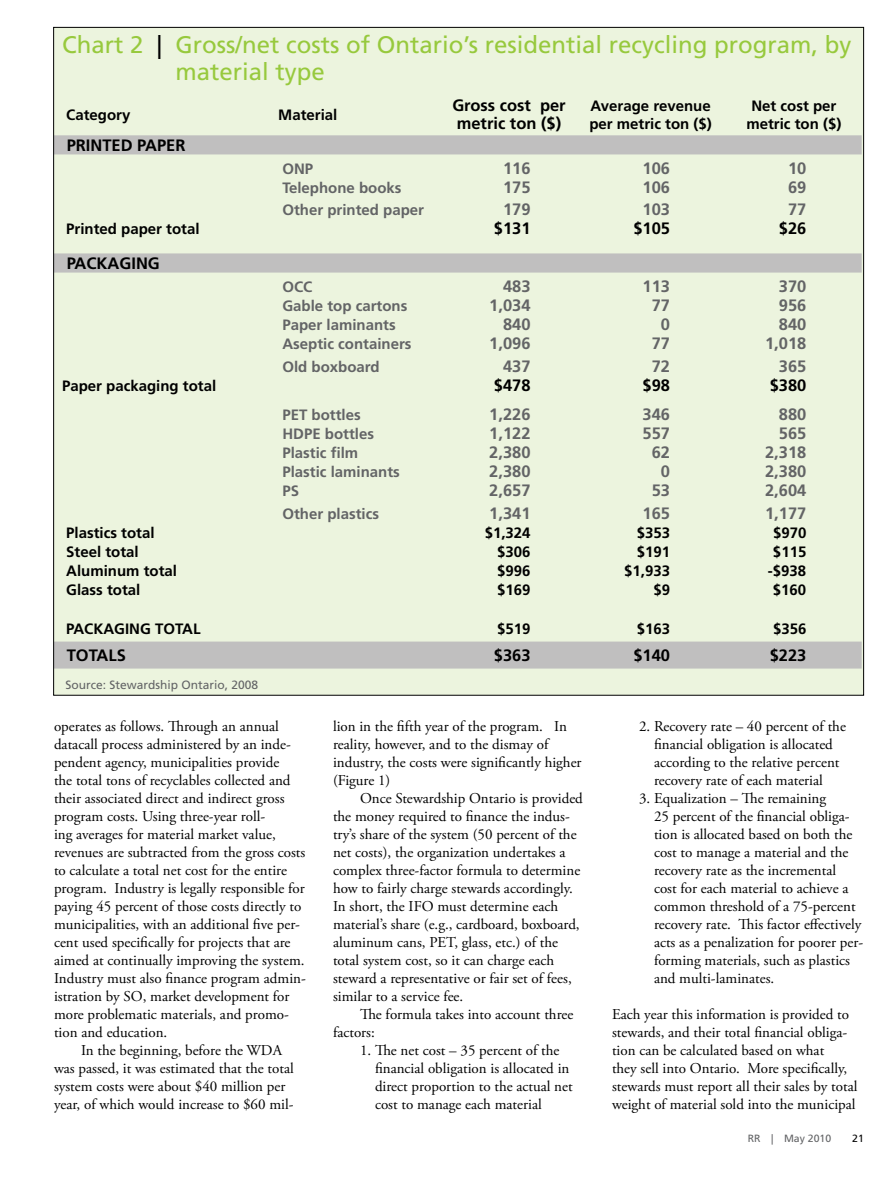
<style>
.page{position:relative;width:891px;height:1188px;background:#fff}
.page>*{position:absolute;margin:0;border:0;box-sizing:border-box;transform-origin:0 0}
.t1{font:24px/27px "Frutiger LT Std";color:#97c93d}
.t2{font:700 16.5px "Frutiger LT Std";color:#636466}
.t3{font:700 16.5px/18px "Frutiger LT Std";color:#000}
.t4{font:15px/18px "Adobe Garamond Pro";color:#000}
.t5{font:700 15px/18px "Frutiger LT Std";color:#000}
.t6{font:700 15px "Frutiger LT Std";color:#636466}
.t7{font:12px "Frutiger LT Std";color:#636466}
.t8{font:10.5px "Frutiger LT Std";color:#636466}
.t9{font:10.5px "Frutiger LT Std";color:#000}
.s1{color:#000}
</style>
<div class="page">
<div style="left:54px;top:27px;width:810px;height:668px;background:#ecf4de"></div>
<svg style="left:55px;top:135px;width:807px;height:534px"></svg>
<h1 class="t1" style="left:175px;top:31px;width:678px;text-indent:-113px">Chart 2 <span class="s1">|</span> Gross/net costs of Ontario’s residential recycling program, by material type</h1>
<p class="t5" style="left:66px;top:106px;width:66px">Category</p>
<p class="t5" style="left:278px;top:106px;width:61px">Material</p>
<p class="t3" style="left:452px;top:97px;width:115px">Gross cost per metric ton ($)</p>
<p class="t5" style="left:589px;top:97px;width:124px">Average revenue per metric ton ($)</p>
<p class="t5" style="left:746px;top:97px;width:97px;text-align:center">Net cost per metric ton ($)</p>
<p class="t3" style="left:67px;top:136px;width:120px">PRINTED PAPER</p>
<p class="t6" style="left:282px;top:160px;width:32px">ONP</p>
<p class="t2" style="left:503px;top:158px;width:29px">116</p>
<p class="t2" style="left:643px;top:158px;width:29px">106</p>
<p class="t2" style="left:788px;top:158px;width:20px">10</p>
<p class="t6" style="left:282px;top:179px;width:121px">Telephone books</p>
<p class="t2" style="left:503px;top:177px;width:29px">175</p>
<p class="t2" style="left:643px;top:177px;width:29px">106</p>
<p class="t2" style="left:788px;top:177px;width:20px">69</p>
<p class="t6" style="left:282px;top:201px;width:143px">Other printed paper</p>
<p class="t2" style="left:503px;top:200px;width:29px">179</p>
<p class="t2" style="left:643px;top:200px;width:29px">103</p>
<p class="t2" style="left:788px;top:200px;width:20px">77</p>
<p class="t5" style="left:66px;top:220px;width:135px">Printed paper total</p>
<p class="t3" style="left:494px;top:220px;width:38px">$131</p>
<p class="t3" style="left:633px;top:220px;width:38px">$105</p>
<p class="t3" style="left:779px;top:220px;width:29px">$26</p>
<p class="t3" style="left:67px;top:255px;width:95px">PACKAGING</p>
<p class="t6" style="left:282px;top:278px;width:31px">OCC</p>
<p class="t2" style="left:503px;top:276px;width:29px">483</p>
<p class="t2" style="left:643px;top:276px;width:29px">113</p>
<p class="t2" style="left:779px;top:276px;width:29px">370</p>
<p class="t6" style="left:282px;top:297px;width:127px">Gable top cartons</p>
<p class="t2" style="left:489px;top:295px;width:43px">1,034</p>
<p class="t2" style="left:652px;top:295px;width:20px">77</p>
<p class="t2" style="left:779px;top:295px;width:29px">956</p>
<p class="t6" style="left:282px;top:316px;width:115px">Paper laminants</p>
<p class="t2" style="left:503px;top:315px;width:29px">840</p>
<p class="t2" style="left:661px;top:315px;width:11px">0</p>
<p class="t2" style="left:779px;top:315px;width:29px">840</p>
<p class="t6" style="left:282px;top:335px;width:131px">Aseptic containers</p>
<p class="t2" style="left:489px;top:334px;width:43px">1,096</p>
<p class="t2" style="left:652px;top:334px;width:20px">77</p>
<p class="t2" style="left:765px;top:334px;width:43px">1,018</p>
<p class="t6" style="left:282px;top:358px;width:99px">Old boxboard</p>
<p class="t2" style="left:503px;top:356px;width:29px">437</p>
<p class="t2" style="left:652px;top:356px;width:20px">72</p>
<p class="t2" style="left:779px;top:356px;width:29px">365</p>
<p class="t5" style="left:62px;top:377px;width:156px">Paper packaging total</p>
<p class="t3" style="left:494px;top:376px;width:38px">$478</p>
<p class="t3" style="left:643px;top:376px;width:29px">$98</p>
<p class="t3" style="left:770px;top:376px;width:38px">$380</p>
<p class="t6" style="left:282px;top:406px;width:80px">PET bottles</p>
<p class="t2" style="left:489px;top:405px;width:43px">1,226</p>
<p class="t2" style="left:643px;top:405px;width:29px">346</p>
<p class="t2" style="left:779px;top:405px;width:29px">880</p>
<p class="t6" style="left:282px;top:425px;width:93px">HDPE bottles</p>
<p class="t2" style="left:489px;top:424px;width:43px">1,122</p>
<p class="t2" style="left:643px;top:424px;width:29px">557</p>
<p class="t2" style="left:779px;top:424px;width:29px">565</p>
<p class="t6" style="left:282px;top:444px;width:77px">Plastic film</p>
<p class="t2" style="left:489px;top:443px;width:43px">2,380</p>
<p class="t2" style="left:652px;top:443px;width:20px">62</p>
<p class="t2" style="left:765px;top:443px;width:43px">2,318</p>
<p class="t6" style="left:282px;top:463px;width:119px">Plastic laminants</p>
<p class="t2" style="left:489px;top:462px;width:43px">2,380</p>
<p class="t2" style="left:661px;top:462px;width:11px">0</p>
<p class="t2" style="left:765px;top:462px;width:43px">2,380</p>
<p class="t6" style="left:282px;top:482px;width:18px">PS</p>
<p class="t2" style="left:489px;top:481px;width:43px">2,657</p>
<p class="t2" style="left:652px;top:481px;width:20px">53</p>
<p class="t2" style="left:765px;top:481px;width:43px">2,604</p>
<p class="t6" style="left:282px;top:505px;width:98px">Other plastics</p>
<p class="t2" style="left:489px;top:504px;width:43px">1,341</p>
<p class="t2" style="left:643px;top:504px;width:29px">165</p>
<p class="t2" style="left:765px;top:504px;width:43px">1,177</p>
<p class="t5" style="left:66px;top:524px;width:90px">Plastics total</p>
<p class="t5" style="left:485px;top:524px;width:47px">$1,324</p>
<p class="t5" style="left:637px;top:524px;width:35px">$353</p>
<p class="t5" style="left:773px;top:524px;width:35px">$970</p>
<p class="t5" style="left:66px;top:543px;width:74px">Steel total</p>
<p class="t5" style="left:497px;top:543px;width:35px">$306</p>
<p class="t5" style="left:637px;top:543px;width:35px">$191</p>
<p class="t5" style="left:773px;top:543px;width:35px">$115</p>
<p class="t5" style="left:66px;top:562px;width:112px">Aluminum total</p>
<p class="t5" style="left:497px;top:562px;width:35px">$996</p>
<p class="t5" style="left:624px;top:562px;width:47px">$1,933</p>
<p class="t5" style="left:768px;top:562px;width:40px">-$938</p>
<p class="t5" style="left:66px;top:581px;width:76px">Glass total</p>
<p class="t5" style="left:497px;top:581px;width:35px">$169</p>
<p class="t5" style="left:653px;top:581px;width:18px">$9</p>
<p class="t5" style="left:773px;top:581px;width:35px">$160</p>
<p class="t5" style="left:66px;top:620px;width:136px">PACKAGING TOTAL</p>
<p class="t5" style="left:497px;top:620px;width:35px">$519</p>
<p class="t5" style="left:637px;top:620px;width:35px">$163</p>
<p class="t5" style="left:773px;top:620px;width:35px">$356</p>
<p class="t3" style="left:67px;top:647px;width:61px">TOTALS</p>
<p class="t3" style="left:494px;top:647px;width:38px">$363</p>
<p class="t3" style="left:633px;top:647px;width:38px">$140</p>
<p class="t3" style="left:770px;top:647px;width:38px">$223</p>
<p class="t7" style="left:65px;top:678px;width:194px">Source: Stewardship Ontario, 2008</p>
<p class="t4" style="left:54px;top:718px;width:227px">operates as follows. Through an annual</p>
<p class="t4" style="left:54px;top:736px;width:238px">datacall process administered by an inde-</p>
<p class="t4" style="left:54px;top:754px;width:227px">pendent agency, municipalities provide</p>
<p class="t4" style="left:54px;top:772px;width:238px">the total tons of recyclables collected and</p>
<p class="t4" style="left:54px;top:790px;width:232px">their associated direct and indirect gross</p>
<p class="t4" style="left:54px;top:808px;width:213px">program costs. Using three-year roll-</p>
<p class="t4" style="left:54px;top:826px;width:223px">ing averages for material market value,</p>
<p class="t4" style="left:54px;top:844px;width:253px">revenues are subtracted from the gross costs</p>
<p class="t4" style="left:54px;top:862px;width:235px">to calculate a total net cost for the entire</p>
<p class="t4" style="left:54px;top:880px;width:252px">program. Industry is legally responsible for</p>
<p class="t4" style="left:54px;top:898px;width:249px">paying 45 percent of those costs directly to</p>
<p class="t4" style="left:54px;top:916px;width:248px">municipalities, with an additional five per-</p>
<p class="t4" style="left:54px;top:934px;width:238px">cent used specifically for projects that are</p>
<p class="t4" style="left:54px;top:952px;width:252px">aimed at continually improving the system.</p>
<p class="t4" style="left:54px;top:970px;width:253px">Industry must also finance program admin-</p>
<p class="t4" style="left:54px;top:988px;width:237px">istration by SO, market development for</p>
<p class="t4" style="left:54px;top:1006px;width:236px">more problematic materials, and promo-</p>
<p class="t4" style="left:54px;top:1024px;width:115px">tion and education.</p>
<p class="t4" style="left:81px;top:1042px;width:203px">In the beginning, before the WDA</p>
<p class="t4" style="left:54px;top:1060px;width:241px">was passed, it was estimated that the total</p>
<p class="t4" style="left:54px;top:1078px;width:233px">system costs were about $40 million per</p>
<p class="t4" style="left:54px;top:1096px;width:241px">year, of which would increase to $60 mil-</p>
<p class="t4" style="left:333px;top:718px;width:250px">lion in the fifth year of the program. In reality, however, and to the dismay of industry, the costs were significantly higher (Figure 1)</p>
<p class="t4" style="left:333px;top:790px;width:251px;text-indent:27px">Once Stewardship Ontario is provided the money required to finance the indus&shy;try’s share of the system (50 percent of the net costs), the organization undertakes a complex three-factor formula to determine how to fairly charge stewards accordingly.<br>In short, the IFO must determine each material’s share (e.g., cardboard, boxboard, aluminum cans, PET, glass, etc.) of the total system cost, so it can charge each steward a representative or fair set of fees, similar to a service fee.</p>
<p class="t4" style="left:333px;top:1006px;width:242px;text-indent:27px">The formula takes into account three factors:</p>
<p class="t4" style="left:375px;top:1042px;width:199px;text-indent:-15px">1. The net cost – 35 percent of the financial obligation is allocated in direct proportion to the actual net cost to manage each material</p>
<p class="t4" style="left:639px;top:718px;width:208px;text-align:center">2. Recovery rate – 40 percent of the financial obligation is allocated according to the relative percent recovery rate of each material</p>
<p class="t4" style="left:654px;top:790px;width:211px;text-indent:-15px">3. Equalization – The remaining<br>25 percent of the financial obliga&shy;tion is allocated based on both the cost to manage a material and the recovery rate as the incremental<br>cost for each material to achieve a common threshold of a 75-percent recovery rate. This factor effectively acts as a penalization for poorer per&shy;forming materials, such as plastics and multi-laminates.</p>
<p class="t4" style="left:612px;top:1006px;width:247px">Each year this information is provided to stewards, and their total financial obliga&shy;tion can be calculated based on what<br>they sell into Ontario. More specifically, stewards must report all their sales by total weight of material sold into the municipal</p>
<p class="t8" style="left:748px;top:1132px;width:85px">RR | May 2010</p>
<p class="t9" style="left:852px;top:1132px;width:13px">21</p>
</div>
